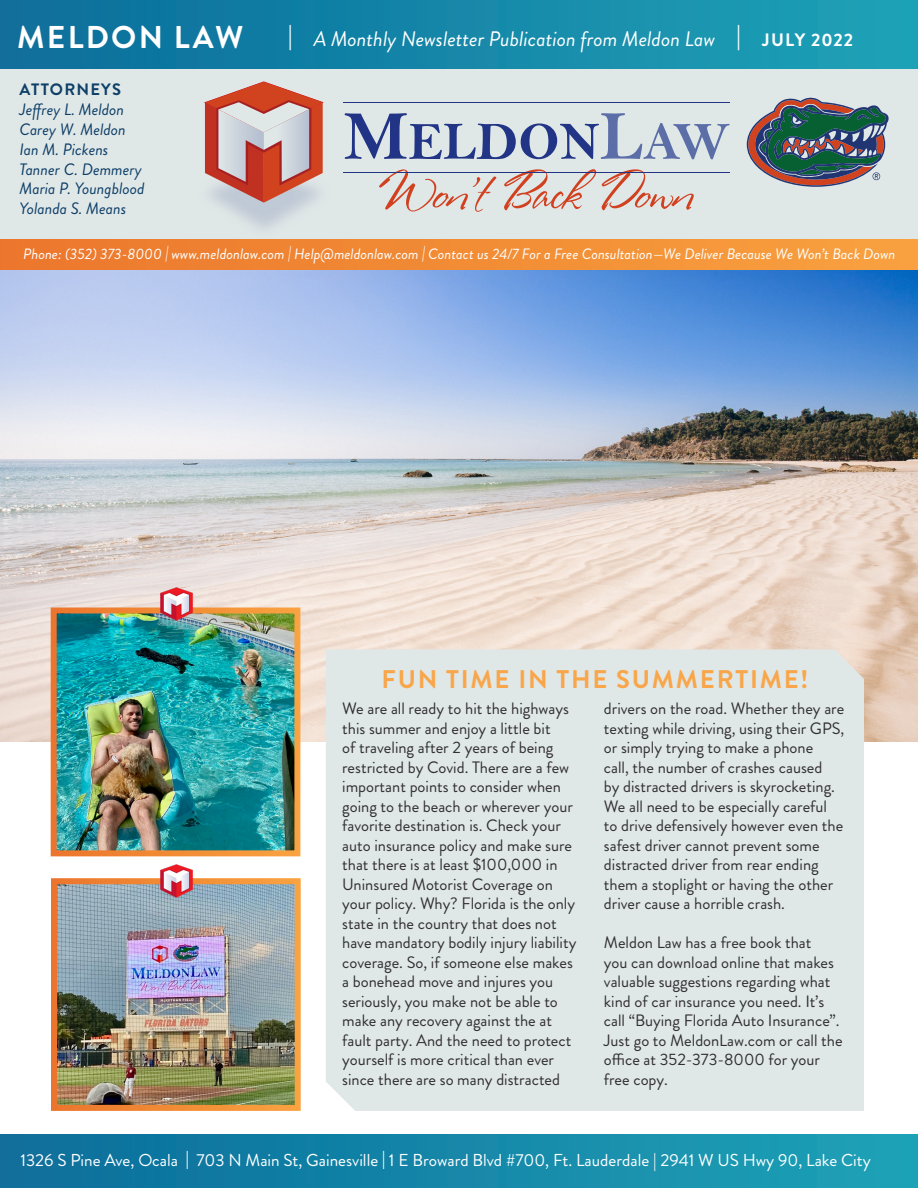
<style>
.page{position:relative;width:918px;height:1188px;background:#fff}
.page>*{position:absolute;margin:0;border:0;box-sizing:border-box;transform-origin:0 0}
.t1{font:700 31.5px "Brandon Grotesque";letter-spacing:.07em;color:#fff}
.t2{font:700 25.5px "Brandon Grotesque";letter-spacing:.07em;color:#f9a64a}
.t3{font:italic 21px "Brandon Grotesque";color:#fff}
.t4{font:17.25px "Brandon Grotesque";color:#fff}
.t5{font:16.5px/19.5px "Brandon Grotesque";color:#312f30}
.t6{font:italic 16.5px "Brandon Grotesque";color:#0d3f68}
.t7{font:700 16.5px "Brandon Grotesque";letter-spacing:.07em;color:#0d3f68}
.t8{font:italic 15px "Brandon Grotesque";color:#fff}
.s1{font-weight:700;font-style:normal;font-size:24px}
.s2{font-weight:700;font-style:normal;font-size:18px}
.s3{font-weight:700}
</style>
<div class="page">
<img style="left:1px;top:269px;width:917px;height:473px">
<div style="left:0;top:67px;width:918px;height:173px;background:#e0e7e7"></div>
<div style="left:0;top:239px;width:918px;height:30px;background:linear-gradient(to right,#eb762c,#f8a13f)"></div>
<div style="left:0;top:1134px;width:918px;height:54px;background:linear-gradient(to right,#0c6d9b,#1ea2b7)"></div>
<img style="left:179px;top:157px;width:175px;height:84px">
<svg style="left:205px;top:82px;width:118px;height:121px"></svg>
<svg style="left:746px;top:97px;width:143px;height:90px"></svg>
<svg style="left:379px;top:169px;width:117px;height:43px"></svg>
<svg style="left:504px;top:169px;width:92px;height:41px"></svg>
<svg style="left:602px;top:169px;width:92px;height:41px"></svg>
<hr style="left:343px;top:172px;width:387px;height:1px;background:#263a94">
<hr style="left:343px;top:102px;width:387px;height:1px;background:#263a94">
<svg style="left:345px;top:113px;width:385px;height:46px"></svg>
<div style="left:0;top:0;width:918px;height:68px;background:linear-gradient(to right,#0c6d9b,#1ea2b7)"></div>
<div style="left:326px;top:649px;width:538px;height:462px;background:#e0e7e7"></div>
<img style="left:58px;top:615px;width:235px;height:234px">
<img style="left:58px;top:885px;width:236px;height:219px">
<img style="left:156px;top:586px;width:41px;height:43px">
<img style="left:156px;top:864px;width:41px;height:42px">
<p class="t1" style="left:17px;top:15px;width:228px">MELDON LAW</p>
<p class="t3" style="left:288px;top:24px;width:566px"><span class="s1">|</span> A Monthly Newsletter Publication from Meldon Law <span class="s1">|</span> <span class="s2">JULY 2022</span></p>
<p class="t7" style="left:20px;top:78px;width:103px">ATTORNEYS</p>
<p class="t6" style="left:19px;top:98px;width:106px">Jeffrey L. Meldon</p>
<p class="t6" style="left:19px;top:118px;width:108px">Carey W. Meldon</p>
<p class="t6" style="left:19px;top:138px;width:91px">Ian M. Pickens</p>
<p class="t6" style="left:19px;top:158px;width:124px">Tanner C. Demmery</p>
<p class="t6" style="left:19px;top:177px;width:127px">Maria P. Youngblood</p>
<p class="t6" style="left:19px;top:197px;width:108px">Yolanda S. Means</p>
<p class="t8" style="left:23px;top:243px;width:874px">Phone: (352) 373-8000 | www.meldonlaw.com | Help@meldonlaw.com | Contact us 24/7 For a Free Consultation—We Deliver Because We Won’t Back Down</p>
<p class="t2" style="left:382px;top:661px;width:428px">FUN TIME IN THE SUMMERTIME!</p>
<p class="t5" style="left:342px;top:699px;width:236px">We are all ready to hit the highways this summer and enjoy a little bit<br>of traveling after 2 years of being restricted by Covid. There are a few important points to consider when going to the beach or wherever your favorite destination is. Check your auto insurance policy and make sure that there is at least $100,000 in Uninsured Motorist Coverage on your policy. Why? Florida is the only state in the country that does not have mandatory bodily injury liability coverage. So, if someone else makes a bonehead move and injures you seriously, you make not be able to make any recovery against the at fault party. And the need to protect yourself is more critical than ever since there are so many distracted</p>
<p class="t5" style="left:604px;top:699px;width:242px">drivers on the road. Whether they are texting while driving, using their GPS, or simply trying to make a phone<br>call, the number of crashes caused<br>by distracted drivers is skyrocketing.<br>We all need to be especially careful to drive defensively however even the safest driver cannot prevent some distracted driver from rear ending them a stoplight or having the other driver cause a horrible crash.</p>
<p class="t5" style="left:604px;top:933px;width:240px">Meldon Law has a free book that<br>you can download online that makes valuable suggestions regarding what kind of car insurance you need. It’s call “Buying Florida Auto Insurance”.<br>Just go to MeldonLaw.com or call the office at 352-373-8000 for your free copy.</p>
<p class="t4" style="left:21px;top:1148px;width:852px">1326 S Pine Ave, Ocala <span class="s3">|</span> 703 N Main St, Gainesville <span class="s3">|</span> 1 E Broward Blvd #700, Ft. Lauderdale | 2941 W US Hwy 90, Lake City</p>
</div>
